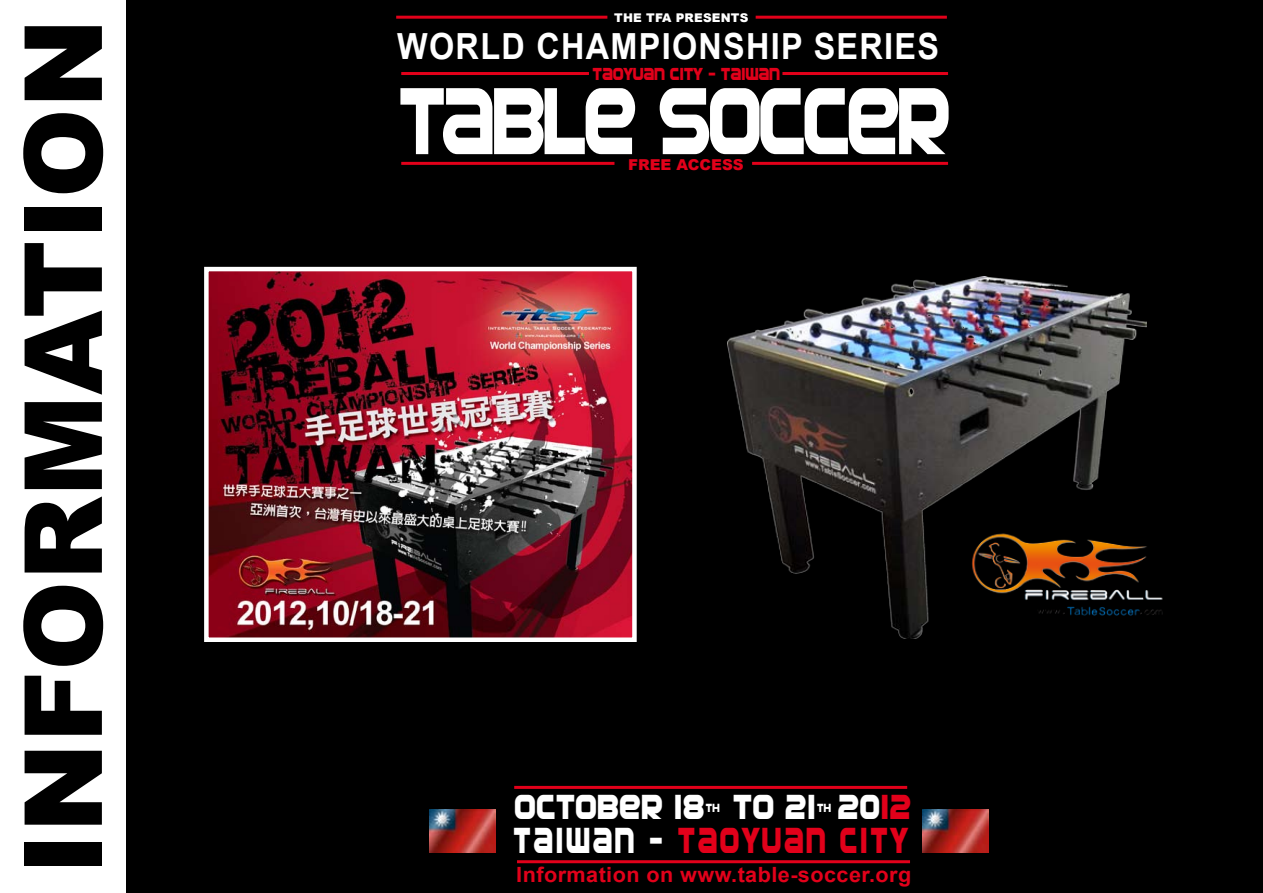
<style>
.page{position:relative;width:1263px;height:893px;background:#fff}
.page>*{position:absolute;margin:0;border:0;box-sizing:border-box;transform-origin:0 0}
.t1{font:900 108px "Arial";color:#000}
.t2{font:99px "SF Automaton";letter-spacing:.01em;color:#fff;scale:.75 1}
.t3{font:700 37.5px "SF Automaton";letter-spacing:.15em;color:#e2001a;scale:.7 1}
.t4{font:700 36px "Arial";letter-spacing:.04em;color:#fff;scale:.9 1}
.t5{font:700 36px "SF Automaton";letter-spacing:.07em;color:#fff;scale:.8 1}
.t6{font:700 21px "Arial";letter-spacing:.02em;color:#e2001a}
.t7{font:700 18px "SF Automaton";letter-spacing:.05em;color:#e2001a;scale:.8 1}
.t8{font:900 15px "Arial";color:#e2001a}
.t9{font:700 12.3px "SF Automaton";color:#fff;scale:.8 1}
.t10{font:900 12px "Arial";letter-spacing:.015em;color:#fff}
.s1{color:#e2001a}
.s2{color:#fff}
</style>
<div class="page">
<div style="left:126px;top:0;width:1137px;height:893px;background:#000"></div>
<hr style="left:396px;top:16px;width:211px;height:3px;background:#e2001a">
<hr style="left:756px;top:16px;width:191px;height:3px;background:#e2001a">
<hr style="left:401px;top:72px;width:188px;height:3px;background:#e2001a">
<hr style="left:782px;top:72px;width:166px;height:3px;background:#e2001a">
<hr style="left:401px;top:162px;width:213px;height:3px;background:#e2001a">
<hr style="left:752px;top:162px;width:196px;height:3px;background:#e2001a">
<hr style="left:514px;top:786px;width:393px;height:3px;background:#e2001a">
<img style="left:429px;top:809px;width:66px;height:43px">
<img style="left:923px;top:809px;width:65px;height:43px">
<img style="left:209px;top:272px;width:423px;height:365px">
<div style="left:204px;top:267px;width:433px;height:375px;border:4px solid #fff"></div>
<img style="left:727px;top:277px;width:419px;height:361px">
<img style="left:969px;top:530px;width:194px;height:89px">
<hr style="left:517px;top:860px;width:393px;height:3px;background:#e2001a">
<h1 class="t1" style="left:-15px;top:875px;width:858px;rotate:-90deg">INFORMATION</h1>
<p class="t10" style="left:614px;top:9px;width:136px">THE TFA PRESENTS</p>
<h3 class="t4" style="left:397px;top:23px;width:603px">WORLD CHAMPIONSHIP SERIES</h3>
<p class="t7" style="left:593px;top:63px;width:235px">TAOYUAN CITY - TAIWAN</p>
<h2 class="t2" style="left:400px;top:62px;width:732px">TABLE SOCCER</h2>
<p class="t8" style="left:628px;top:154px;width:117px">FREE ACCESS</p>
<h3 class="t5" style="left:516px;top:785px;width:237px">OCTOBER 18</h3>
<p class="t9" style="left:706px;top:800px;width:18px">TH</p>
<h3 class="t5" style="left:734px;top:785px;width:103px">TO 21</h3>
<p class="t9" style="left:818px;top:800px;width:18px">TH</p>
<h3 class="t5" style="left:839px;top:785px;width:92px">20<span class="s1">12</span></h3>
<h3 class="t3" style="left:515px;top:818px;width:562px"><span class="s2">TAIWAN -</span> TAOYUAN CITY</h3>
<p class="t6" style="left:516px;top:860px;width:396px">Information on www.table-soccer.org</p>
</div>
